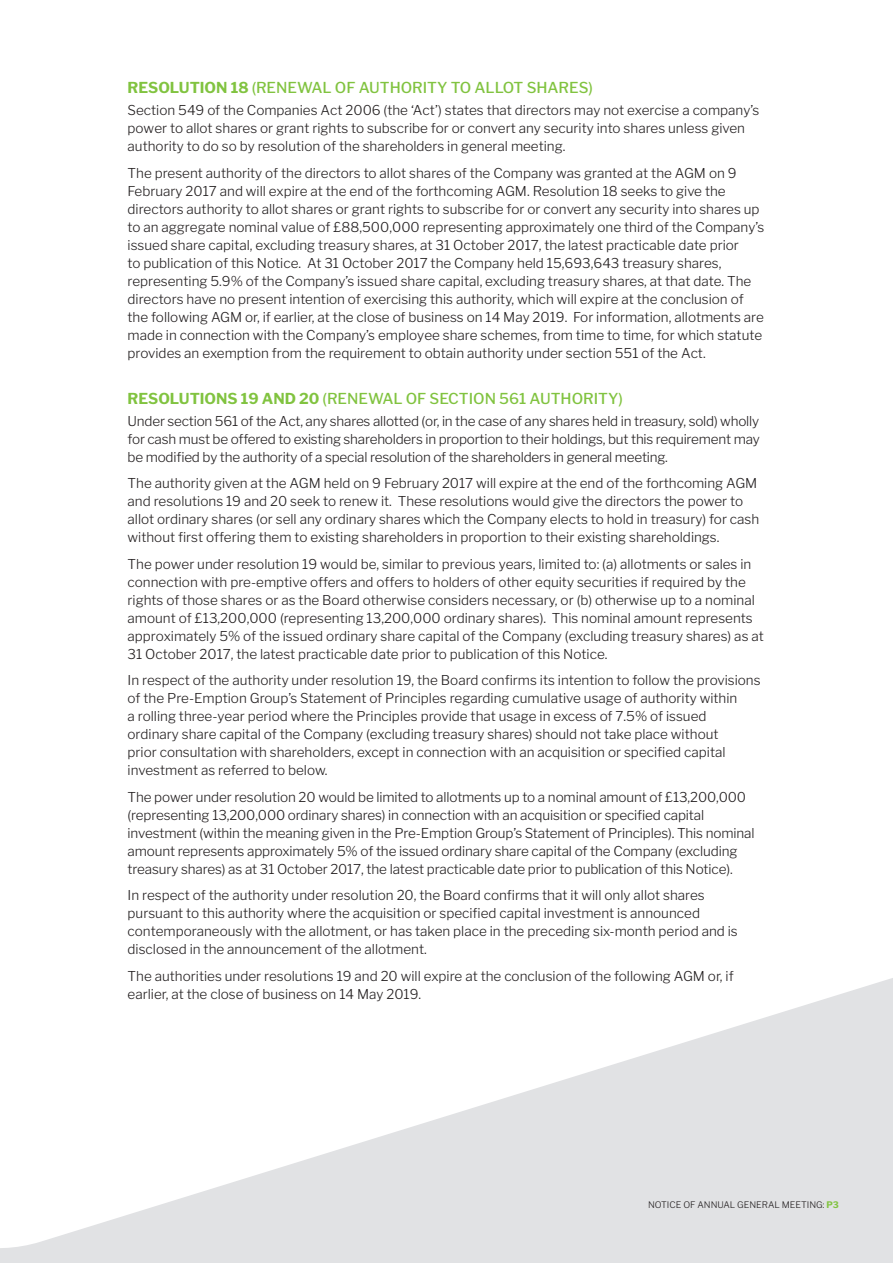
<style>
.page{position:relative;width:893px;height:1263px;background:#fff}
.page>*{position:absolute;margin:0;border:0;box-sizing:border-box;transform-origin:0 0}
.t1{font:500 15px "Libre Franklin";color:#81c340}
.t2{font:300 13.5px/18px "Libre Franklin";color:#231f20}
.t3{font:300 9px "Libre Franklin";color:#231f20}
.s1{font-weight:700}
.s2{font-weight:700;color:#81c340}
</style>
<div class="page">
<svg style="left:0;top:978px;width:893px;height:272px"></svg>
<p class="t1" style="left:128px;top:79px;width:467px"><span class="s1">RESOLUTION 18</span> (RENEWAL OF AUTHORITY TO ALLOT SHARES)</p>
<p class="t2" style="left:128px;top:101px;width:633px">Section 549 of the Companies Act 2006 (the ‘Act’) states that directors may not exercise a company’s power to allot shares or grant rights to subscribe for or convert any security into shares unless given authority to do so by resolution of the shareholders in general meeting.</p>
<p class="t2" style="left:128px;top:164px;width:638px">The present authority of the directors to allot shares of the Company was granted at the AGM on 9<br>February 2017 and will expire at the end of the forthcoming AGM. Resolution 18 seeks to give the directors authority to allot shares or grant rights to subscribe for or convert any security into shares up to an aggregate nominal value of £88,500,000 representing approximately one third of the Company’s issued share capital, excluding treasury shares, at 31 October 2017, the latest practicable date prior<br>to publication of this Notice. At 31 October 2017 the Company held 15,693,643 treasury shares, representing 5.9% of the Company’s issued share capital, excluding treasury shares, at that date. The directors have no present intention of exercising this authority, which will expire at the conclusion of the following AGM or, if earlier, at the close of business on 14 May 2019. For information, allotments are made in connection with the Company’s employee share schemes, from time to time, for which statute provides an exemption from the requirement to obtain authority under section 551 of the Act.</p>
<p class="t1" style="left:128px;top:389px;width:497px"><span class="s1">RESOLUTIONS 19 AND 20</span> (RENEWAL OF SECTION 561 AUTHORITY)</p>
<p class="t2" style="left:128px;top:412px;width:634px;text-align:justify">Under section 561 of the Act, any shares allotted (or, in the case of any shares held in treasury, sold) wholly for cash must be offered to existing shareholders in proportion to their holdings, but this requirement may be modified by the authority of a special resolution of the shareholders in general meeting.</p>
<p class="t2" style="left:128px;top:474px;width:633px">The authority given at the AGM held on 9 February 2017 will expire at the end of the forthcoming AGM and resolutions 19 and 20 seek to renew it. These resolutions would give the directors the power to allot ordinary shares (or sell any ordinary shares which the Company elects to hold in treasury) for cash without first offering them to existing shareholders in proportion to their existing shareholdings.</p>
<p class="t2" style="left:128px;top:555px;width:638px">The power under resolution 19 would be, similar to previous years, limited to: (a) allotments or sales in connection with pre-emptive offers and offers to holders of other equity securities if required by the rights of those shares or as the Board otherwise considers necessary, or (b) otherwise up to a nominal amount of £13,200,000 (representing 13,200,000 ordinary shares). This nominal amount represents approximately 5% of the issued ordinary share capital of the Company (excluding treasury shares) as at 31 October 2017, the latest practicable date prior to publication of this Notice.</p>
<p class="t2" style="left:128px;top:671px;width:635px">In respect of the authority under resolution 19, the Board confirms its intention to follow the provisions of the Pre-Emption Group’s Statement of Principles regarding cumulative usage of authority within<br>a rolling three-year period where the Principles provide that usage in excess of 7.5% of issued ordinary share capital of the Company (excluding treasury shares) should not take place without<br>prior consultation with shareholders, except in connection with an acquisition or specified capital investment as referred to below.</p>
<p class="t2" style="left:128px;top:788px;width:628px">The power under resolution 20 would be limited to allotments up to a nominal amount of £13,200,000 (representing 13,200,000 ordinary shares) in connection with an acquisition or specified capital investment (within the meaning given in the Pre-Emption Group’s Statement of Principles). This nominal amount represents approximately 5% of the issued ordinary share capital of the Company (excluding treasury shares) as at 31 October 2017, the latest practicable date prior to publication of this Notice).</p>
<p class="t2" style="left:128px;top:886px;width:612px">In respect of the authority under resolution 20, the Board confirms that it will only allot shares pursuant to this authority where the acquisition or specified capital investment is announced contemporaneously with the allotment, or has taken place in the preceding six-month period and is disclosed in the announcement of the allotment.</p>
<p class="t2" style="left:128px;top:967px;width:608px">The authorities under resolutions 19 and 20 will expire at the conclusion of the following AGM or, if earlier, at the close of business on 14 May 2019.</p>
<p class="t3" style="left:648px;top:1199px;width:192px">NOTICE OF ANNUAL GENERAL MEETING: <span class="s2">P3</span></p>
</div>
